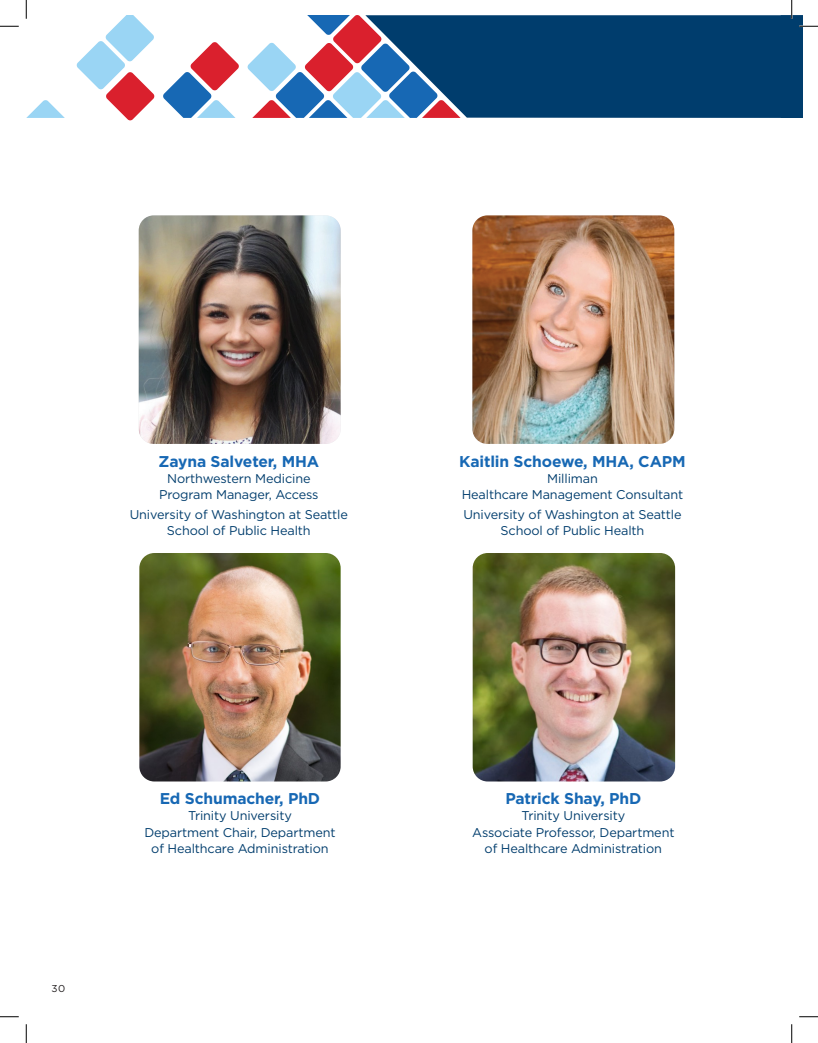
<style>
.page{position:relative;width:818px;height:1043px;background:#fff}
.page>*{position:absolute;margin:0;border:0;box-sizing:border-box;transform-origin:0 0}
.t1{font:700 15.62px "Gotham";letter-spacing:-.01em;color:#1768b4}
.t2{font:12.62px/16.2px "Gotham";letter-spacing:-.01em;color:#003d6d;text-align:center}
.t3{font:10px "Gotham";color:#231f20}
</style>
<div class="page">
<svg style="left:26px;top:100px;width:39px;height:18px"></svg>
<svg style="left:163px;top:42px;width:76px;height:76px"></svg>
<svg style="left:76px;top:15px;width:79px;height:106px"></svg>
<svg style="left:247px;top:15px;width:118px;height:103px"></svg>
<svg style="left:365px;top:15px;width:415px;height:103px;background:#114877"></svg>
<img style="left:139px;top:215px;width:201px;height:229px">
<img style="left:472px;top:215px;width:202px;height:229px">
<img style="left:139px;top:553px;width:201px;height:228px">
<img style="left:472px;top:553px;width:203px;height:228px">
<svg style="left:0;top:25px;width:19px;height:2px"></svg>
<svg style="left:0;top:1016px;width:19px;height:1px"></svg>
<svg style="left:799px;top:1016px;width:19px;height:1px"></svg>
<svg style="left:25px;top:0;width:2px;height:19px"></svg>
<svg style="left:25px;top:1024px;width:2px;height:18px"></svg>
<svg style="left:780px;top:0;width:38px;height:118px"></svg>
<svg style="left:791px;top:1024px;width:1px;height:18px"></svg>
<p class="t1" style="left:158px;top:450px;width:162px">Zayna Salveter, MHA</p>
<p class="t2" style="left:159px;top:470px;width:161px">Northwestern Medicine<br>Program Manager, Access</p>
<p class="t2" style="left:130px;top:506px;width:220px">University of Washington at Seattle<br>School of Public Health</p>
<p class="t3" style="left:51px;top:982px;width:15px">30</p>
<p class="t1" style="left:160px;top:788px;width:162px">Ed Schumacher, PhD</p>
<p class="t2" style="left:144px;top:807px;width:193px">Trinity University<br>Department Chair, Department of Healthcare Administration</p>
<p class="t1" style="left:459px;top:450px;width:228px">Kaitlin Schoewe, MHA, CAPM</p>
<p class="t2" style="left:461px;top:470px;width:223px">Milliman<br>Healthcare Management Consultant</p>
<p class="t2" style="left:463px;top:506px;width:220px">University of Washington at Seattle<br>School of Public Health</p>
<p class="t1" style="left:505px;top:788px;width:137px">Patrick Shay, PhD</p>
<p class="t2" style="left:472px;top:807px;width:204px">Trinity University<br>Associate Professor, Department of Healthcare Administration</p>
</div>
